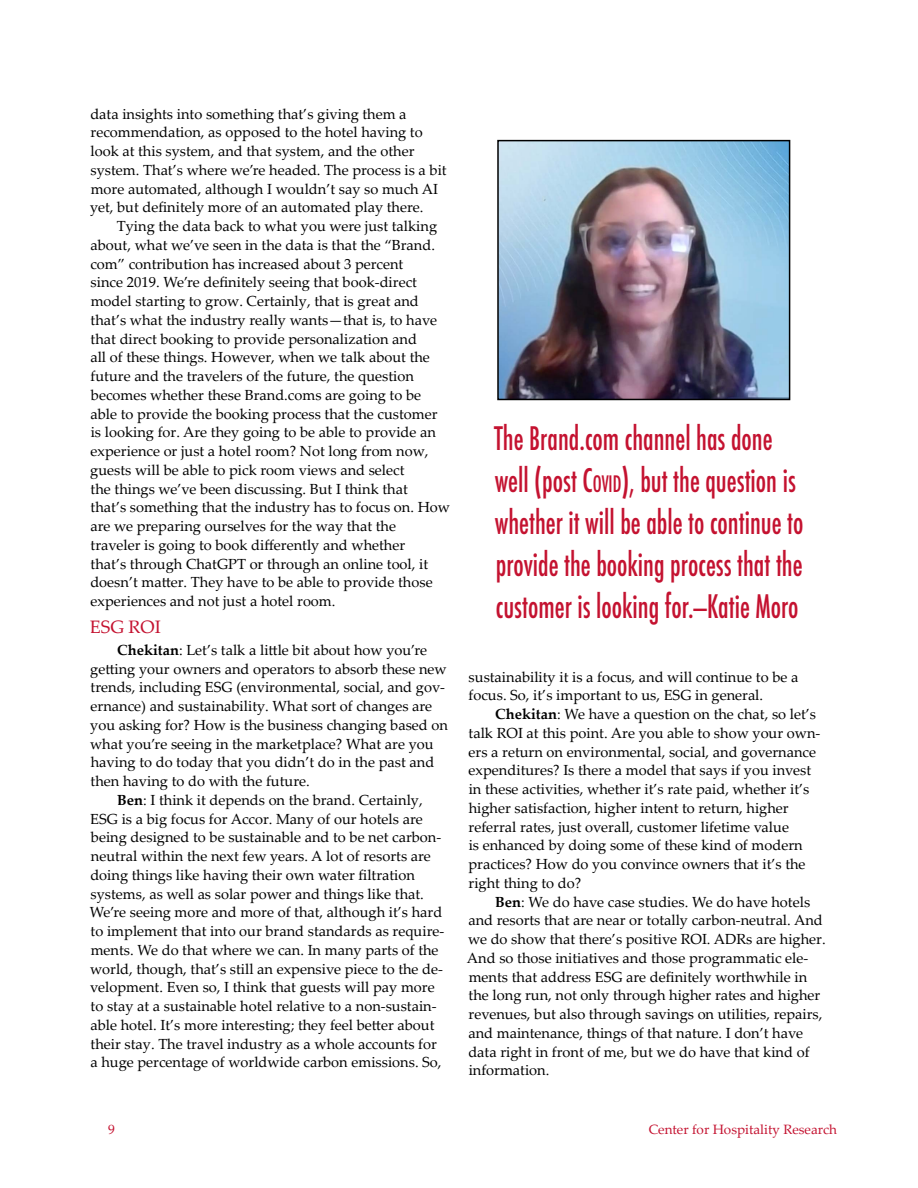
<style>
.page{position:relative;width:918px;height:1188px;background:#fff}
.page>*{position:absolute;margin:0;border:0;box-sizing:border-box;transform-origin:0 0}
.pull_quote{font:500 condensed 31.5px/42px "Futura";color:#c41230;scale:.85 1}
.sub_head_red{font:18px "Palatino Linotype";color:#c41230}
._9_75_12_5_Indented{font:14.7px/18.8px "Palatino Linotype";color:#000}
.t1{font:13.5px "Palatino Linotype";color:#c41230}
.s1{font-weight:700}
.s2{font-style:inherit}
.s3{font-size:22.05px}
</style>
<div class="page">
<img style="left:500px;top:143px;width:287px;height:254px">
<div style="left:497px;top:140px;width:293px;height:260px;border:2px solid #000"></div>
<p class="_9_75_12_5_Indented" style="left:90px;top:104px;width:358px">data insights into something that’s giving them a recommendation, as opposed to the hotel having to look at this system, and that system, and the other system. That’s where we’re headed. The process is a bit more automated, although I wouldn’t say so much AI yet, but definitely more of an automated play there.</p>
<p class="_9_75_12_5_Indented" style="left:90px;top:216px;width:361px;text-indent:27px">Tying the data back to what you were just talking about, what we’ve seen in the data is that the “Brand. com” contribution has increased about 3 percent<br>since 2019. We’re definitely seeing that book-direct model starting to grow. Certainly, that is great and that’s what the industry really wants—that is, to have that direct booking to provide personalization and<br>all of these things. However, when we talk about the future and the travelers of the future, the question becomes whether these Brand.coms are going to be able to provide the booking process that the customer is looking for. Are they going to be able to provide an experience or just a hotel room? Not long from now, guests will be able to pick room views and select<br>the things we’ve been discussing. But I think that<br>that’s something that the industry has to focus on. How are we preparing ourselves for the way that the<br>traveler is going to book differently and whether<br>that’s through ChatGPT or through an online tool, it doesn’t matter. They have to be able to provide those experiences and not just a hotel room.</p>
<p class="sub_head_red" style="left:90px;top:614px;width:72px">ESG ROI</p>
<p class="_9_75_12_5_Indented" style="left:90px;top:640px;width:359px;text-indent:27px"><span class="s1">Chekitan</span>: Let’s talk a little bit about how you’re getting your owners and operators to absorb these new trends, including ESG (environmental, social, and gov&shy;ernance) and sustainability. What sort of changes are you asking for? How is the business changing based on what you’re seeing in the marketplace? What are you having to do today that you didn’t do in the past and then having to do with the future.</p>
<p class="_9_75_12_5_Indented" style="left:90px;top:790px;width:356px;text-indent:28px"><span class="s1">Ben</span>: I think it depends on the brand. Certainly, ESG is a big focus for Accor. Many of our hotels are being designed to be sustainable and to be net carbon&shy;neutral within the next few years. A lot of resorts are doing things like having their own water filtration systems, as well as solar power and things like that.<br>We’re seeing more and more of that, although it’s hard to implement that into our brand standards as require&shy;ments. We do that where we can. In many parts of the world, though, that’s still an expensive piece to the de&shy;velopment. Even so, I think that guests will pay more to stay at a sustainable hotel relative to a non-sustain&shy;able hotel. It’s more interesting; they feel better about their stay. The travel industry as a whole accounts for a huge percentage of worldwide carbon emissions. So,</p>
<p class="pull_quote" style="left:494px;top:417px;width:365px">The Brand.com channel has done well (post <span class="s2">C</span><span class="s3">ovid</span>), but the question is whether it will be able to continue to provide the booking process that the customer is looking for.—Katie Moro</p>
<p class="_9_75_12_5_Indented" style="left:469px;top:667px;width:331px">sustainability it is a focus, and will continue to be a focus. So, it’s important to us, ESG in general.</p>
<p class="_9_75_12_5_Indented" style="left:468px;top:704px;width:354px;text-indent:27px"><span class="s1">Chekitan</span>: We have a question on the chat, so let’s talk ROI at this point. Are you able to show your own&shy;ers a return on environmental, social, and governance expenditures? Is there a model that says if you invest in these activities, whether it’s rate paid, whether it’s higher satisfaction, higher intent to return, higher referral rates, just overall, customer lifetime value<br>is enhanced by doing some of these kind of modern practices? How do you convince owners that it’s the right thing to do?</p>
<p class="_9_75_12_5_Indented" style="left:467px;top:892px;width:360px;text-indent:28px"><span class="s1">Ben</span>: We do have case studies. We do have hotels and resorts that are near or totally carbon-neutral. And we do show that there’s positive ROI. ADRs are higher.<br>And so those initiatives and those programmatic ele&shy;ments that address ESG are definitely worthwhile in the long run, not only through higher rates and higher revenues, but also through savings on utilities, repairs, and maintenance, things of that nature. I don’t have data right in front of me, but we do have that kind of information.</p>
<p class="t1" style="left:108px;top:1120px;width:8px">9</p>
<p class="t1" style="left:649px;top:1120px;width:190px">Center for Hospitality Research</p>
</div>
